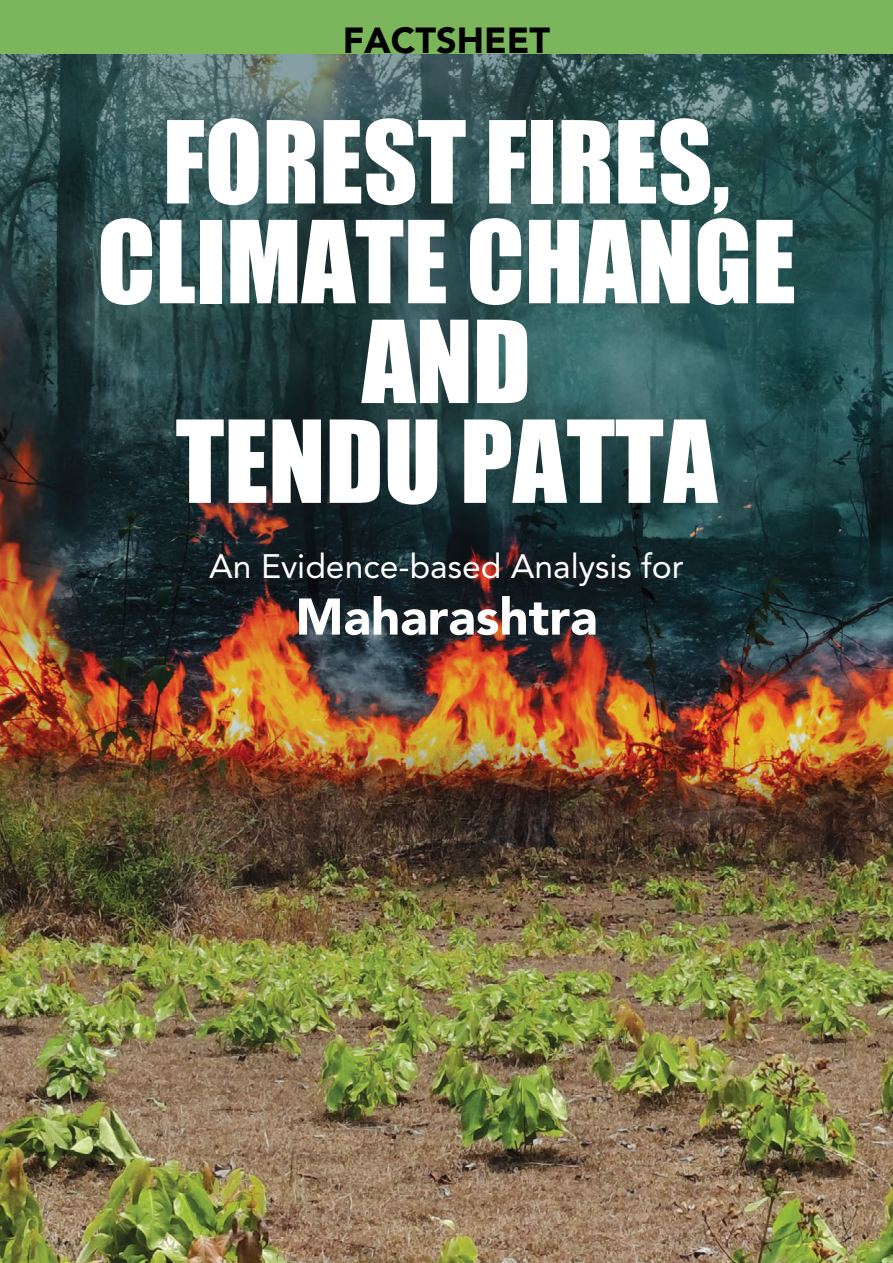
<style>
.page{position:relative;width:893px;height:1263px;background:#fff}
.page>*{position:absolute;margin:0;border:0;box-sizing:border-box;transform-origin:0 0}
.t1{font:105.45px/99.8px "Impact";color:#fff;text-align:center}
.t2{font:900 51px "Avenir LT Std";color:#fff}
.t3{font:900 36px "Avenir LT Std";color:#000}
.t4{font:33.75px "Avenir LT Std";color:#fff}
</style>
<div class="page">
<img style="left:0;top:53px;width:893px;height:1210px">
<div style="left:0;top:0;width:893px;height:53px;background:#7cb65c"></div>
<p class="t3" style="left:343px;top:19px;width:209px">Factsheet</p>
<p class="t1" style="left:97px;top:109px;width:700px">FOREST FIRES,<br>CLIMATE CHANGE<br>AND<br>TENDU PATTA</p>
<p class="t4" style="left:209px;top:546px;width:476px">An Evidence-based Analysis for</p>
<p class="t2" style="left:295px;top:586px;width:304px">Maharashtra</p>
</div>
